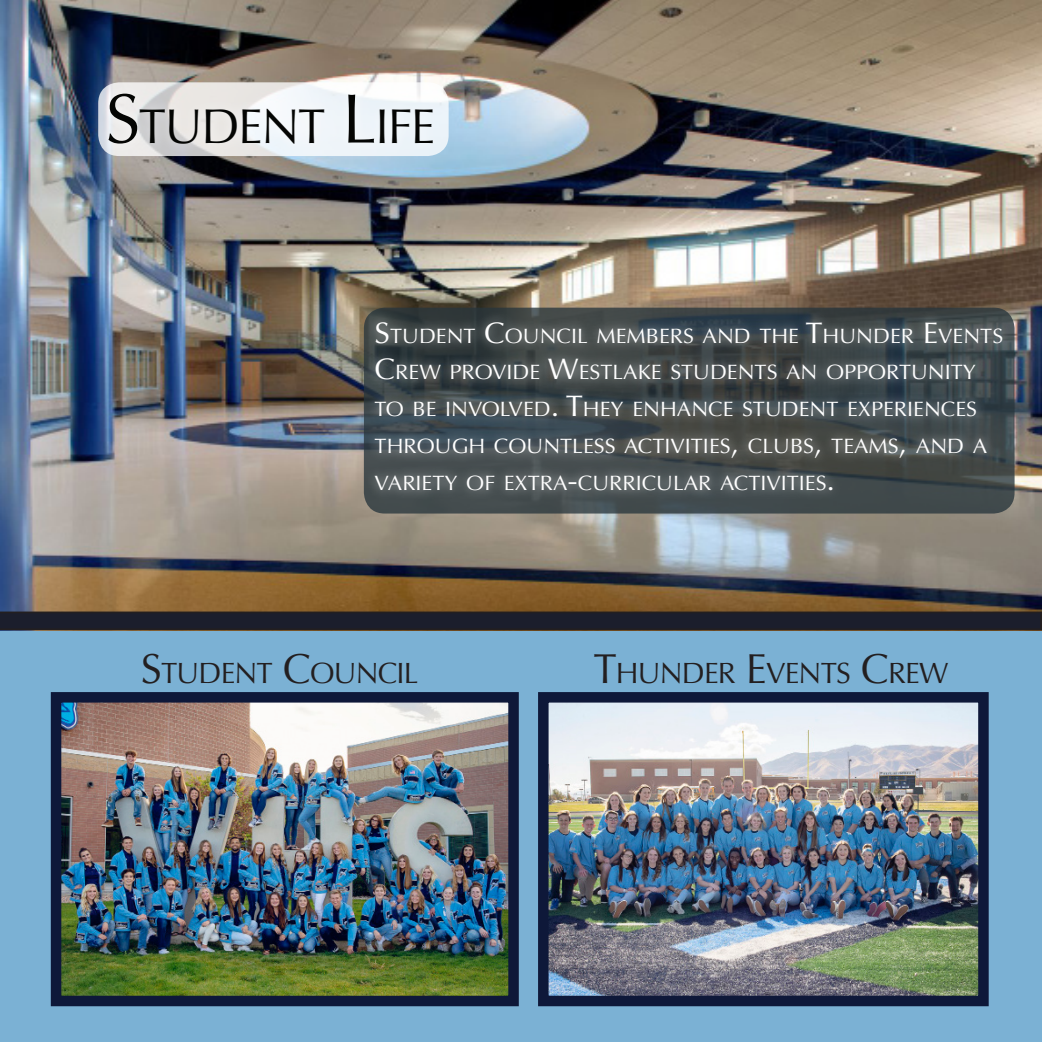
<style>
.page{position:relative;width:1042px;height:1042px;background:#fff}
.page>*{position:absolute;margin:0;border:0;box-sizing:border-box;transform-origin:0 0}
.t1{font:49px "Optima";letter-spacing:-.03em;color:#040503}
.t2{font:29.4px "Optima";letter-spacing:-.03em;color:#231f20}
.t3{font:20.82px/36.8px "Optima";color:#fff;scale:1.04 1}
.s1{font-size:70px}
.s2{font-size:29.75px}
.s3{font-size:42px}
</style>
<div class="page">
<div style="left:0;top:584px;width:1042px;height:458px;background:#7bb1d4"></div>
<div style="left:0;top:0;width:1042px;height:630px;background:#fff;opacity:.87"></div>
<svg style="left:0;top:611px;width:1042px;height:19px"></svg>
<svg style="left:364px;top:308px;width:650px;height:205px;fill:#40494b"></svg>
<div style="left:365px;top:311px;width:647px;height:190px;background:#fff;opacity:.75"></div>
<svg style="left:98px;top:82px;width:351px;height:74px"></svg>
<div style="left:98px;top:83px;width:346px;height:72px;background:#fff;opacity:.75"></div>
<img style="left:549px;top:703px;width:428px;height:292px">
<div style="left:538px;top:692px;width:450px;height:314px;border:10px solid #0e1839"></div>
<img style="left:62px;top:703px;width:446px;height:292px">
<div style="left:51px;top:692px;width:468px;height:314px;border:10px solid #0e1839"></div>
<p class="t1" style="left:105px;top:97px;width:332px"><span class="s1">S</span>TUDENT <span class="s1">L</span>IFE</p>
<p class="t3" style="left:375px;top:317px;width:604px"><span class="s2">S</span>TUDENT <span class="s2">C</span>OUNCIL MEMBERS AND THE <span class="s2">T</span>HUNDER <span class="s2">E</span>VENTS <span class="s2">C</span>REW PROVIDE <span class="s2">W</span>ESTLAKE STUDENTS AN OPPORTUNITY TO BE INVOLVED<span class="s2">. T</span>HEY ENHANCE STUDENT EXPERIENCES THROUGH COUNTLESS ACTIVITIES<span class="s2">,</span> CLUBS<span class="s2">,</span> TEAMS<span class="s2">,</span> AND A VARIETY OF EXTRA<span class="s2">-</span>CURRICULAR ACTIVITIES<span class="s2">.</span></p>
<p class="t2" style="left:141px;top:656px;width:279px"><span class="s3">S</span>TUDENT <span class="s3">C</span>OUNCIL</p>
<p class="t2" style="left:593px;top:656px;width:356px"><span class="s3">T</span>HUNDER <span class="s3">E</span>VENTS <span class="s3">C</span>REW</p>
</div>
